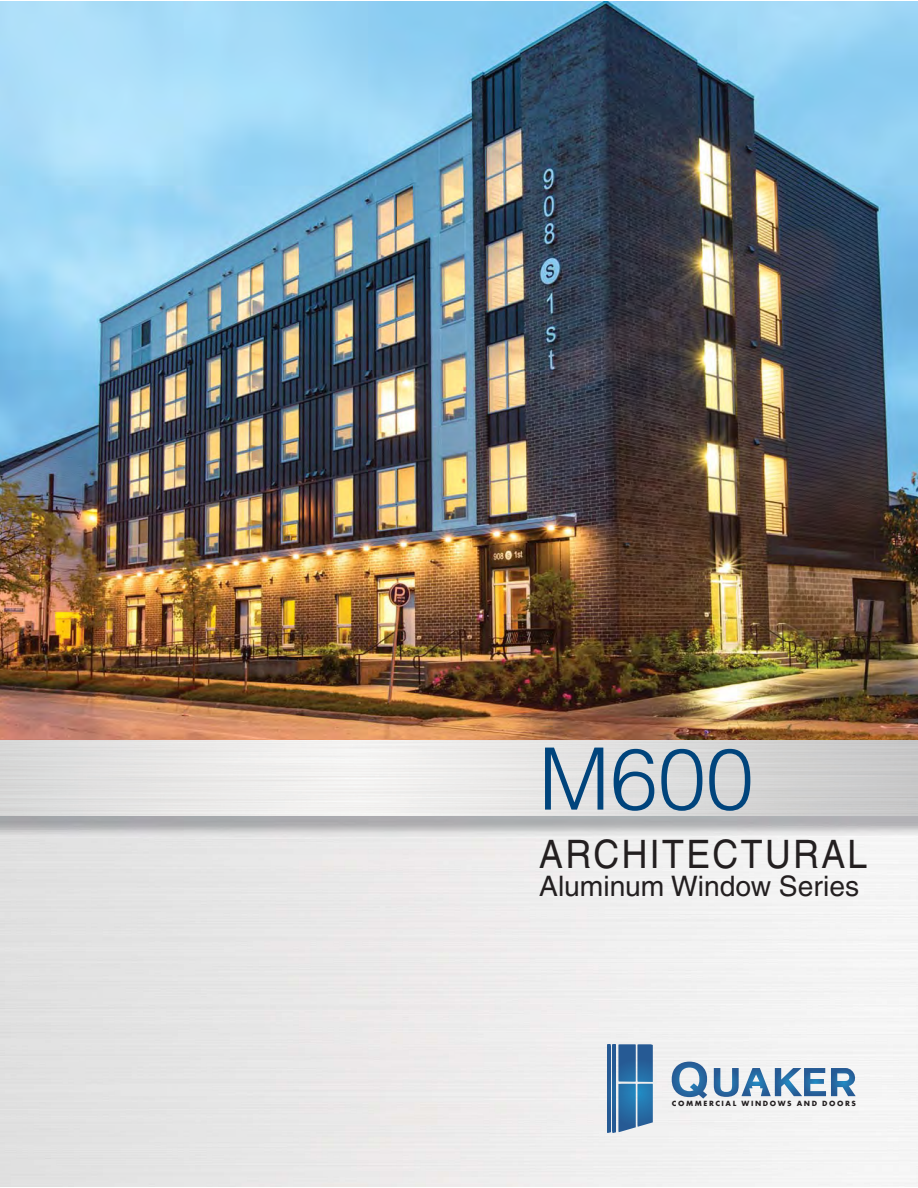
<style>
.page{position:relative;width:918px;height:1188px;background:#fff}
.page>*{position:absolute;margin:0;border:0;box-sizing:border-box;transform-origin:0 0}
.t1{font:300 86.1px "Helvetica";color:#00447c}
.t2{font:39.15px "Helvetica";letter-spacing:.07em;color:#231f20;scale:.91 1}
.t3{font:28.2px "Helvetica";color:#231f20}
.t4{font:700 7.8px "Futura T";letter-spacing:.2em;color:#231f20}
</style>
<div class="page">
<img style="left:0;top:1px;width:918px;height:1186px">
<img style="left:0;top:740px;width:918px;height:75px">
<svg style="left:672px;top:1062px;width:35px;height:37px"></svg>
<svg style="left:714px;top:1068px;width:145px;height:29px"></svg>
<svg style="left:607px;top:1044px;width:46px;height:88px;background:#487ead"></svg>
<h1 class="t1" style="left:538px;top:748px;width:217px">M600</h1>
<h2 class="t2" style="left:539px;top:840px;width:362px">ARCHITECTURAL</h2>
<h3 class="t3" style="left:539px;top:876px;width:322px">Aluminum Window Series</h3>
<p class="t4" style="left:672px;top:1100px;width:186px">COMMERCIAL WINDOWS AND DOORS</p>
</div>
